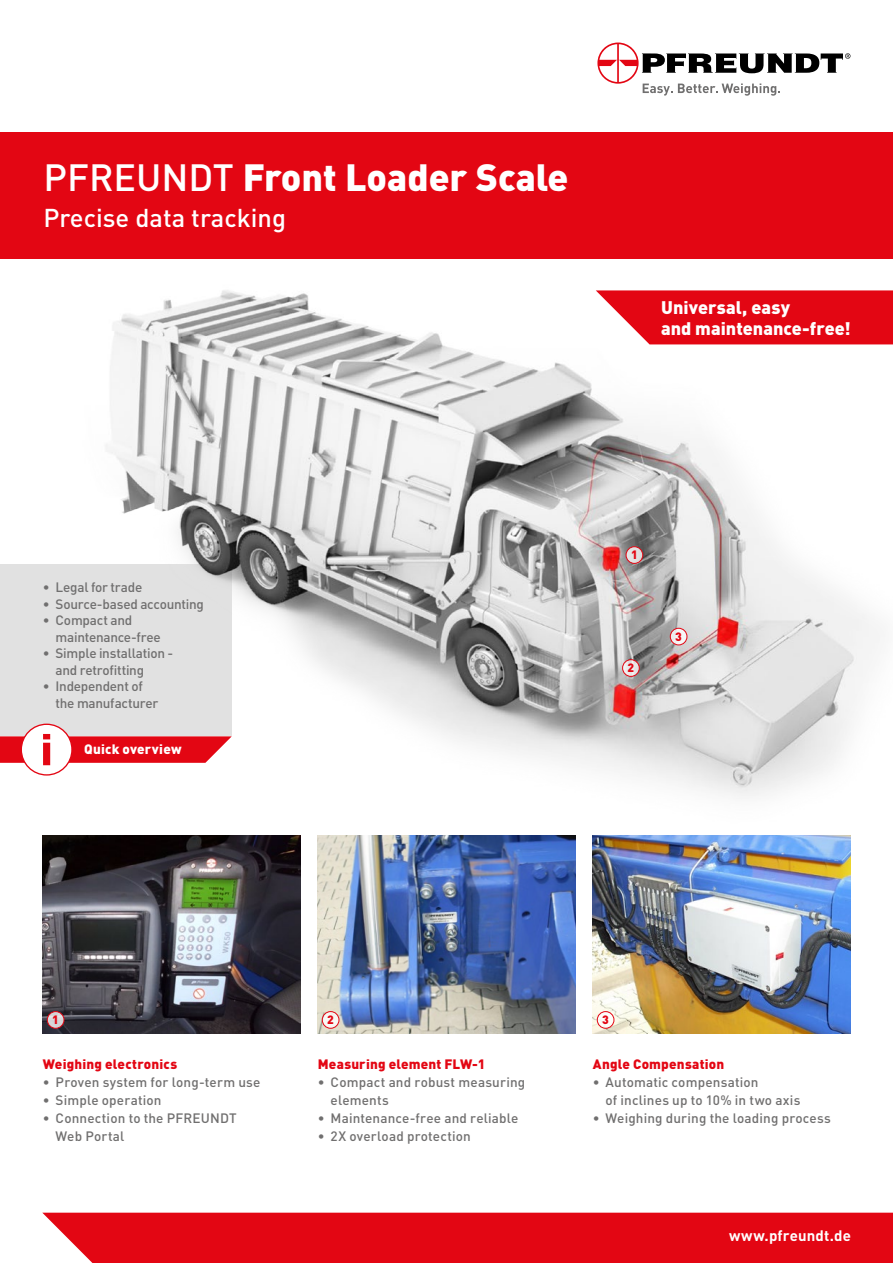
<style>
.page{position:relative;width:893px;height:1263px;background:#fff}
.page>*{position:absolute;margin:0;border:0;box-sizing:border-box;transform-origin:0 0}
.t1{font:900 37.5px "DIN Pro";color:#fff}
.t2{font:500 25.5px "DIN Pro";color:#fff}
.t3{font:900 18px/21px "DIN Pro";color:#fff}
.t4{font:700 15px "DIN Pro";letter-spacing:.01em;color:#fff}
.t5{font:500 13.5px/18px "DIN Pro";letter-spacing:.01em;color:#706f6f}
.t6{font:500 13.5px/16.5px "DIN Pro";letter-spacing:-.02em;color:#706f6f}
.t7{font:900 13.5px "DIN Pro";letter-spacing:.015em;color:#e30613}
.t8{font:500 13.5px "DIN Pro";letter-spacing:-.015em;color:#706f6f}
.t9{font:900 13.5px "DIN Pro";letter-spacing:.015em;color:#fff}
.t10{font:900 12px "DIN Pro";color:#e30613}
.s1{font-weight:500}
</style>
<div class="page">
<img style="left:0;top:290px;width:893px;height:506px">
<img style="left:42px;top:836px;width:258px;height:198px">
<img style="left:318px;top:836px;width:258px;height:197px">
<img style="left:593px;top:836px;width:258px;height:197px">
<svg style="left:47px;top:1011px;width:17px;height:17px"></svg>
<div style="left:47px;top:1011px;width:17px;height:17px;border:1px solid #e30613;border-radius:50%"></div>
<svg style="left:626px;top:547px;width:17px;height:16px"></svg>
<div style="left:626px;top:547px;width:17px;height:16px;border:1px solid #e30613;border-radius:50%"></div>
<svg style="left:623px;top:660px;width:16px;height:16px"></svg>
<div style="left:622px;top:659px;width:17px;height:17px;border:1px solid #e30613;border-radius:50%"></div>
<svg style="left:670px;top:628px;width:17px;height:17px"></svg>
<div style="left:670px;top:628px;width:17px;height:17px;border:1px solid #e30613;border-radius:50%"></div>
<div style="left:597px;top:1011px;width:17px;height:17px;background:#fff;border-radius:50%"></div>
<div style="left:597px;top:1011px;width:17px;height:17px;border:1px solid #e30613;border-radius:50%"></div>
<svg style="left:322px;top:1011px;width:17px;height:17px"></svg>
<div style="left:322px;top:1011px;width:17px;height:17px;border:1px solid #e30613;border-radius:50%"></div>
<svg style="left:596px;top:290px;width:297px;height:54px;background:#e51d29"></svg>
<div style="left:0;top:133px;width:893px;height:126px;background:#e30613"></div>
<div style="left:42px;top:1213px;width:851px;height:50px;background:#e30613"></div>
<svg style="left:597px;top:43px;width:253px;height:53px"></svg>
<h1 class="t1" style="left:44px;top:152px;width:527px"><span class="s1">PFREUNDT</span> Front Loader Scale</h1>
<h2 class="t2" style="left:44px;top:200px;width:244px">Precise data tracking</h2>
<h3 class="t3" style="left:661px;top:296px;width:191px">Universal, easy<br>and maintenance-free!</h3>
<p class="t8" style="left:43px;top:578px;width:101px">• Legal for trade</p>
<p class="t6" style="left:43px;top:595px;width:163px">• Source-based accounting</p>
<p class="t6" style="left:56px;top:612px;width:107px;text-indent:-13px">• Compact and maintenance-free</p>
<p class="t6" style="left:56px;top:644px;width:119px;text-indent:-13px">• Simple installation - and retrofitting</p>
<p class="t6" style="left:56px;top:677px;width:104px;text-indent:-13px">• Independent of the manufacturer</p>
<p class="t9" style="left:84px;top:740px;width:99px">Quick overview</p>
<p class="t10" style="left:631px;top:546px;width:8px">1</p>
<p class="t10" style="left:628px;top:659px;width:8px">2</p>
<p class="t10" style="left:675px;top:628px;width:8px">3</p>
<p class="t10" style="left:52px;top:1011px;width:8px">1</p>
<p class="t10" style="left:327px;top:1011px;width:8px">2</p>
<p class="t10" style="left:602px;top:1011px;width:8px">3</p>
<p class="t7" style="left:43px;top:1054px;width:136px">Weighing electronics</p>
<p class="t5" style="left:43px;top:1072px;width:219px">• Proven system for long-term use</p>
<p class="t5" style="left:43px;top:1090px;width:120px">• Simple operation</p>
<p class="t5" style="left:56px;top:1108px;width:183px;text-indent:-13px">• Connection to the PFREUNDT<br>Web Portal</p>
<p class="t7" style="left:318px;top:1054px;width:169px">Measuring element FLW-1</p>
<p class="t5" style="left:331px;top:1072px;width:196px;text-indent:-13px">• Compact and robust measuring elements</p>
<p class="t5" style="left:318px;top:1108px;width:202px">• Maintenance-free and reliable</p>
<p class="t5" style="left:318px;top:1126px;width:155px">• 2X overload protection</p>
<p class="t7" style="left:593px;top:1054px;width:133px">Angle Compensation</p>
<p class="t5" style="left:606px;top:1072px;width:196px;text-indent:-13px">• Automatic compensation<br>of inclines up to 10% in two axis</p>
<p class="t5" style="left:593px;top:1108px;width:240px">• Weighing during the loading process</p>
<p class="t4" style="left:729px;top:1226px;width:123px">www.pfreundt.de</p>
</div>
